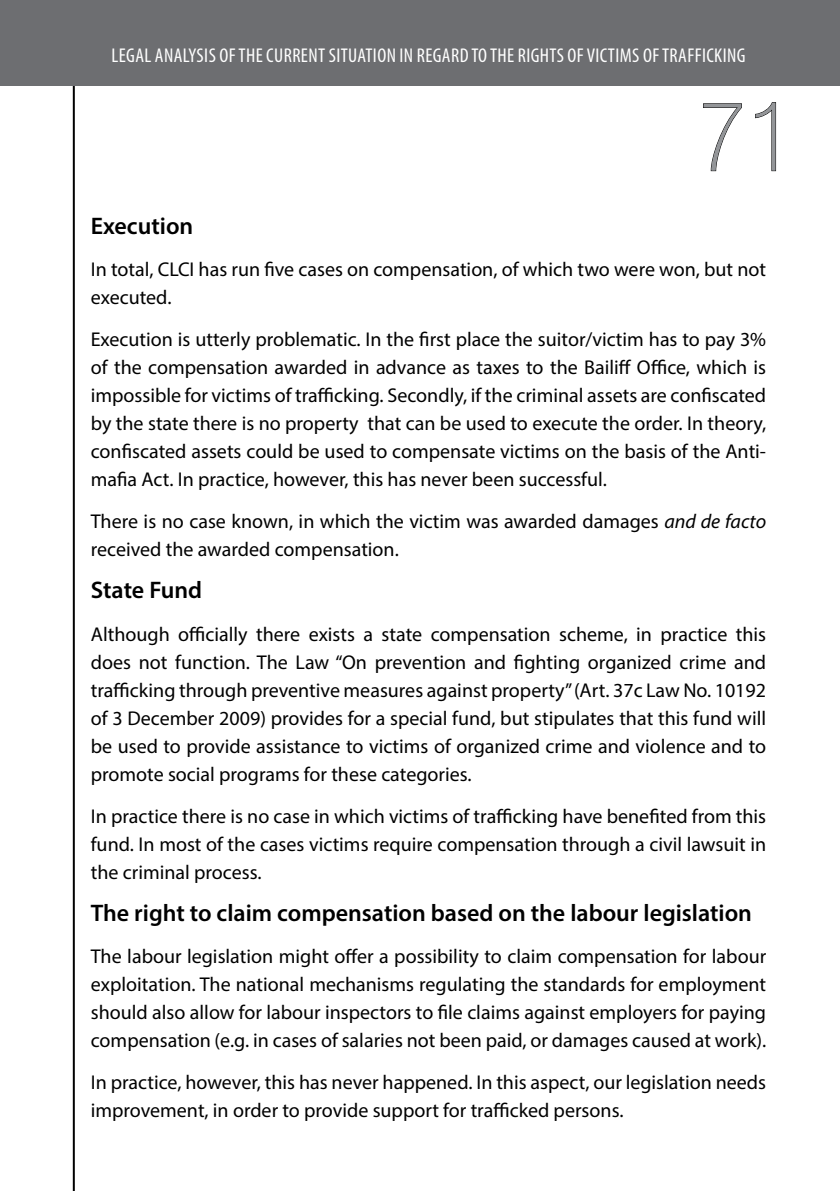
<style>
.page{position:relative;width:840px;height:1191px;background:#fff}
.page>*{position:absolute;margin:0;border:0;box-sizing:border-box;transform-origin:0 0}
.t1{font:100 condensed 96px "Helvetica Neue LT Std";color:#939598}
.t2{font:600 24px "Myriad Pro";color:#000}
.t3{font:20px/28px "Myriad Pro";color:#000;text-align:justify}
.t4{font:condensed 20px "Myriad Pro";letter-spacing:.02em;color:#fff}
.s1{font-style:italic}
</style>
<div class="page">
<hr style="left:73px;top:0;width:2px;height:1191px;background:#000">
<div style="left:0;top:0;width:839px;height:85px;background:#6d6e71"></div>
<svg style="left:703px;top:103px;width:39px;height:69px"></svg>
<svg style="left:755px;top:102px;width:21px;height:70px"></svg>
<p class="t4" style="left:111px;top:44px;width:635px">LEGAL ANALYSIS OF THE CURRENT SITUATION IN REGARD TO THE RIGHTS OF VICTIMS OF TRAFFICKING</p>
<h1 class="t1" style="left:699px;top:83px;width:97px">71</h1>
<p class="t2" style="left:91px;top:210px;width:104px">Execution</p>
<p class="t3" style="left:91px;top:255px;width:676px">In total, CLCI has run five cases on compensation, of which two were won, but not executed.</p>
<p class="t3" style="left:91px;top:325px;width:676px">Execution is utterly problematic. In the first place the suitor/victim has to pay 3% of the compensation awarded in advance as taxes to the Bailiff Office, which is impossible for victims of trafficking. Secondly, if the criminal assets are confiscated by the state there is no property that can be used to execute the order. In theory, confiscated assets could be used to compensate victims on the basis of the Anti&shy;mafia Act. In practice, however, this has never been successful.</p>
<p class="t3" style="left:91px;top:507px;width:676px">There is no case known, in which the victim was awarded damages <span class="s1">and de facto </span>received the awarded compensation.</p>
<p class="t2" style="left:91px;top:575px;width:113px">State Fund</p>
<p class="t3" style="left:91px;top:619px;width:676px">Although officially there exists a state compensation scheme, in practice this does not function. The Law “On prevention and fighting organized crime and trafficking through preventive measures against property’’ (Art. 37c Law No. 10192 of 3 December 2009) provides for a special fund, but stipulates that this fund will be used to provide assistance to victims of organized crime and violence and to promote social programs for these categories.</p>
<p class="t3" style="left:91px;top:801px;width:676px">In practice there is no case in which victims of trafficking have benefited from this fund. In most of the cases victims require compensation through a civil lawsuit in the criminal process.</p>
<p class="t2" style="left:91px;top:897px;width:662px">The right to claim compensation based on the labour legislation</p>
<p class="t3" style="left:91px;top:942px;width:676px">The labour legislation might offer a possibility to claim compensation for labour exploitation. The national mechanisms regulating the standards for employment should also allow for labour inspectors to file claims against employers for paying compensation (e.g. in cases of salaries not been paid, or damages caused at work).</p>
<p class="t3" style="left:91px;top:1068px;width:676px">In practice, however, this has never happened. In this aspect, our legislation needs improvement, in order to provide support for trafficked persons.</p>
</div>
